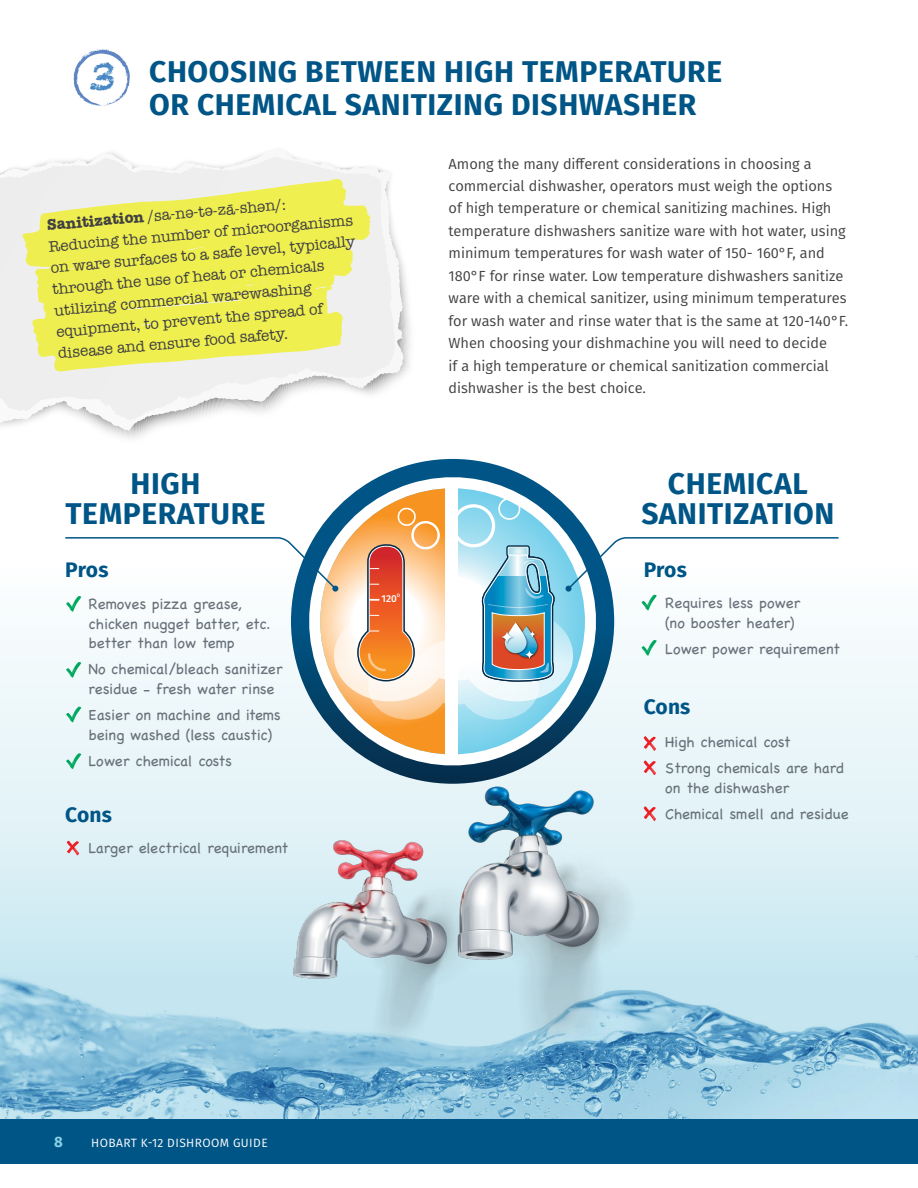
<style>
.page{position:relative;width:918px;height:1188px;background:#fff}
.page>*{position:absolute;margin:0;border:0;box-sizing:border-box;transform-origin:0 0}
.t1{font:39px "Chalkduster";color:#4786c2}
.t2{font:700 30px/30px "Fira Sans";letter-spacing:.02em;color:#005587;text-align:center}
.t3{font:700 21px "Fira Sans";color:#005587}
.t4{font:15.6px/21.5px "American Typewriter";color:#414042}
.t5{font:15px/19.5px "Chalkboard";color:#68717a}
.t6{font:700 15px "Fira Sans";color:#88d1e6}
.t7{font:14.7px/22.5px "Fira Sans";color:#414042}
.t8{font:12px "Fira Sans";letter-spacing:.035em;color:#fff}
.t9{font:500 10.05px "Fira Sans";color:#fff}
.s1{font-weight:700}
</style>
<div class="page">
<svg style="left:0;top:159px;width:397px;height:261px;fill:#efefef"></svg>
<svg style="left:148px;top:154px;width:131px;height:20px"></svg>
<svg style="left:21px;top:179px;width:351px;height:125px;background:#eeee80"></svg>
<svg style="left:31px;top:262px;width:312px;height:110px;background:#eeee69"></svg>
<svg style="left:0;top:641px;width:918px;height:306px;background:#def0f6"></svg>
<svg style="left:360px;top:460px;width:185px;height:28px;fill:#005586"></svg>
<img style="left:0;top:947px;width:918px;height:172px">
<img style="left:250px;top:775px;width:405px;height:282px">
<svg style="left:67px;top:841px;width:12px;height:14px"></svg>
<svg style="left:644px;top:806px;width:12px;height:15px"></svg>
<svg style="left:64px;top:488px;width:776px;height:287px"></svg>
<svg style="left:74px;top:49px;width:56px;height:57px"></svg>
<div style="left:0;top:1119px;width:918px;height:45px;background:#005587"></div>
<h1 class="t1" style="left:88px;top:54px;width:28px">3</h1>
<h2 class="t2" style="left:149px;top:53px;width:575px;line-height:33px;text-align:left">CHOOSING BETWEEN HIGH TEMPERATURE<br>OR CHEMICAL SANITIZING DISHWASHER</h2>
<p class="t4" style="left:46px;top:214px;width:307px;rotate:-5deg"><span class="s1">Sanitization</span> /sa-nə-tə-zā-shən/:<br>Reducing the number of microorganisms on ware surfaces to a safe level, typically through the use of heat or chemicals utilizing commercial warewashing equipment, to prevent the spread of disease and ensure food safety.</p>
<p class="t7" style="left:449px;top:152px;width:401px">Among the many different considerations in choosing a commercial dishwasher, operators must weigh the options of high temperature or chemical sanitizing machines. High temperature dishwashers sanitize ware with hot water, using minimum temperatures for wash water of 150- 160°F, and 180°F for rinse water. Low temperature dishwashers sanitize ware with a chemical sanitizer, using minimum temperatures for wash water and rinse water that is the same at 120-140°F.<br>When choosing your dishmachine you will need to decide<br>if a high temperature or chemical sanitization commercial dishwasher is the best choice.</p>
<h2 class="t2" style="left:66px;top:466px;width:202px">HIGH<br>TEMPERATURE</h2>
<h2 class="t2" style="left:641px;top:466px;width:195px">CHEMICAL<br>SANITIZATION</h2>
<h3 class="t3" style="left:644px;top:552px;width:45px">Pros</h3>
<h3 class="t3" style="left:65px;top:552px;width:45px">Pros</h3>
<p class="t5" style="left:89px;top:594px;width:183px">Removes pizza grease, chicken nugget batter, etc. better than low temp</p>
<p class="t5" style="left:89px;top:659px;width:196px">No chemical/bleach sanitizer residue - fresh water rinse</p>
<p class="t5" style="left:89px;top:705px;width:193px">Easier on machine and items being washed (less caustic)</p>
<p class="t5" style="left:89px;top:751px;width:145px">Lower chemical costs</p>
<h3 class="t3" style="left:65px;top:797px;width:48px">Cons</h3>
<p class="t5" style="left:89px;top:838px;width:201px">Larger electrical requirement</p>
<p class="t9" style="left:382px;top:590px;width:20px">120<sup>O</sup></p>
<p class="t6" style="left:54px;top:1129px;width:10px">8</p>
<p class="t8" style="left:91px;top:1133px;width:178px">HOBART K-12 DISHROOM GUIDE</p>
<p class="t5" style="left:665px;top:593px;width:137px">Requires less power (no booster heater)</p>
<p class="t5" style="left:665px;top:639px;width:176px">Lower power requirement</p>
<h3 class="t3" style="left:644px;top:689px;width:48px">Cons</h3>
<p class="t5" style="left:665px;top:729px;width:180px;line-height:26.2px">High chemical cost<br>Strong chemicals are hard</p>
<p class="t5" style="left:665px;top:775px;width:185px;line-height:26.2px">on the dishwasher<br>Chemical smell and residue</p>
</div>
